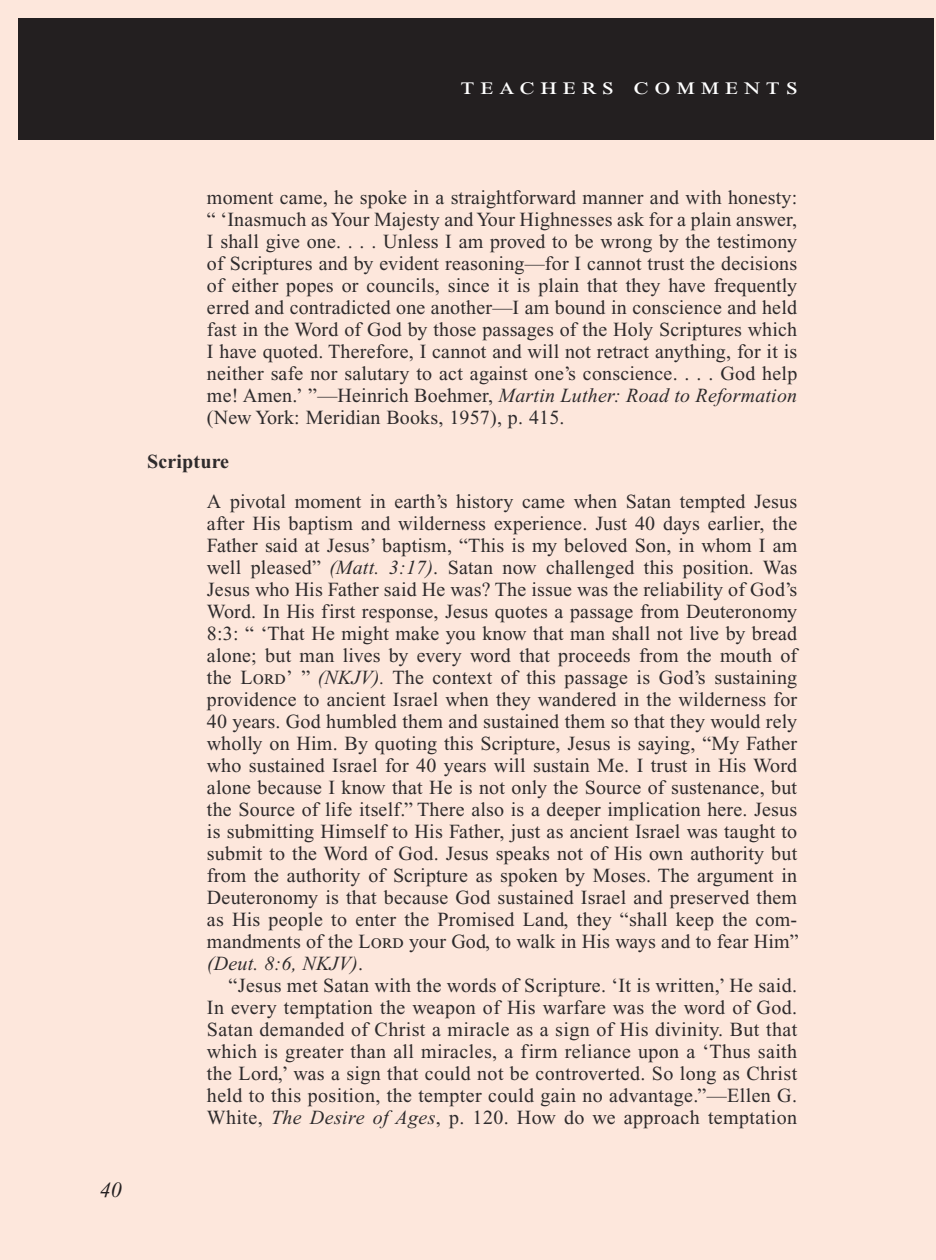
<style>
.page{position:relative;width:936px;height:1260px;background:#fde7dc}
.page>*{position:absolute;margin:0;border:0;box-sizing:border-box;transform-origin:0 0}
.t1{font:24px "Times New Roman PS Std";letter-spacing:.2em;color:#fff;scale:1.2 1}
.t2{font:italic 22px "Times New Roman PS Std";color:#231f20}
.t3{font:20px/22px "Times New Roman PS Std";letter-spacing:.01em;color:#2e2b2c;text-align:justify}
.t4{font:700 20px "Times New Roman PS Std";letter-spacing:.01em;color:#2e2b2c}
.s1{font-style:italic}
</style>
<div class="page">
<div style="left:18px;top:18px;width:915px;height:122px;background:#231f20"></div>
<p class="t1" style="left:461px;top:73px;width:283px">teachers comments</p>
<p class="t2" style="left:100px;top:1178px;width:23px">40</p>
<p class="t3" style="left:207px;top:187px;width:592px">moment came, he spoke in a straightforward manner and with honesty: “ ‘Inasmuch as Your Majesty and Your Highnesses ask for a plain answer, I shall give one. . . . Unless I am proved to be wrong by the testimony of Scriptures and by evident reasoning—for I cannot trust the decisions of either popes or councils, since it is plain that they have frequently erred and contradicted one another—I am bound in conscience and held fast in the Word of God by those passages of the Holy Scriptures which I have quoted. Therefore, I cannot and will not retract anything, for it is neither safe nor salutary to act against one’s conscience. . . . God help me! Amen.’ ”—Heinrich Boehmer, <span class="s1">Martin Luther: Road to Reformation </span>(New York: Meridian Books, 1957), p. 415.</p>
<p class="t4" style="left:147px;top:451px;width:84px">Scripture</p>
<p class="t3" style="left:207px;top:491px;width:593px;text-align:left">A pivotal moment in earth’s history came when Satan tempted Jesus after His baptism and wilderness experience. Just 40 days earlier, the Father said at Jesus’ baptism, “This is my beloved Son, in whom I am well pleased” <span class="s1">(Matt. 3:17)</span>. Satan now challenged this position. Was Jesus who His Father said He was? The issue was the reliability of God’s Word. In His first response, Jesus quotes a passage from Deuteronomy 8:3: “ ‘That He might make you know that man shall not live by bread alone; but man lives by every word that proceeds from the mouth of the Lord’ ” <span class="s1">(NKJV).</span> The context of this passage is God’s sustaining providence to ancient Israel when they wandered in the wilderness for 40 years. God humbled them and sustained them so that they would rely wholly on Him. By quoting this Scripture, Jesus is saying, “My Father who sustained Israel for 40 years will sustain Me. I trust in His Word alone because I know that He is not only the Source of sustenance, but the Source of life itself.” There also is a deeper implication here. Jesus is submitting Himself to His Father, just as ancient Israel was taught to submit to the Word of God. Jesus speaks not of His own authority but from the authority of Scripture as spoken by Moses. The argument in Deuteronomy is that because God sustained Israel and preserved them as His people to enter the Promised Land, they “shall keep the com&shy;mandments of the Lord your God, to walk in His ways and to fear Him” <span class="s1">(Deut. 8:6, NKJV)</span>.</p>
<p class="t3" style="left:207px;top:975px;width:592px;text-indent:22px">“Jesus met Satan with the words of Scripture. ‘It is written,’ He said.<br>In every temptation the weapon of His warfare was the word of God.<br>Satan demanded of Christ a miracle as a sign of His divinity. But that which is greater than all miracles, a firm reliance upon a ‘Thus saith the Lord,’ was a sign that could not be controverted. So long as Christ held to this position, the tempter could gain no advantage.”—Ellen G.<br>White, <span class="s1">The Desire of Ages</span>, p. 120. How do we approach temptation</p>
</div>
